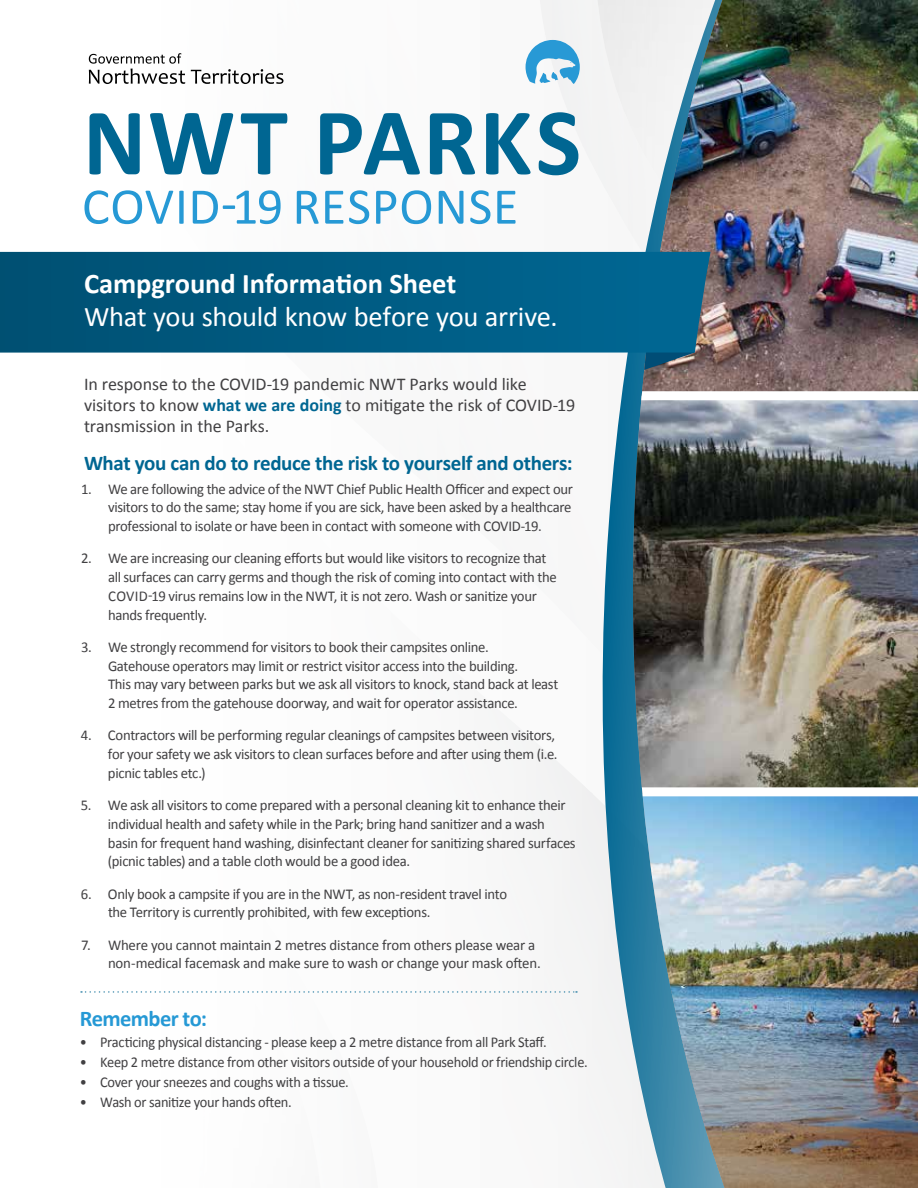
<style>
.page{position:relative;width:918px;height:1188px;background:#fff}
.page>*{position:absolute;margin:0;border:0;box-sizing:border-box;transform-origin:0 0}
.t1{font:700 96.3px "Calibri";letter-spacing:.02em;color:#006692}
.t2{font:51.9px "Calibri";letter-spacing:.01em;color:#2699d5}
.t3{font:28.5px "Calibri";letter-spacing:-.01em;color:#fff}
.t4{font:700 28.5px "Calibri";letter-spacing:-.005em;color:#fff}
.t5{font:700 22.5px "Calibri";letter-spacing:-.03em;color:#2699d5}
.t6{font:700 21px "Calibri";letter-spacing:-.02em;color:#006692}
.t7{font:18px/21px "Calibri";letter-spacing:-.005em;color:#414042}
.t8{font:15px/18.8px "Calibri";letter-spacing:-.02em;color:#414042}
.t9{font:15px "Calibri";letter-spacing:-.02em;color:#414042;scale:.96 1}
.s1{font-weight:700;color:#006692}
</style>
<div class="page">
<svg style="left:593px;top:0;width:40px;height:1188px;fill:#f3f3f3"></svg>
<svg style="left:0;top:252px;width:633px;height:101px;fill:#005a81"></svg>
<svg style="left:89px;top:53px;width:96px;height:31px"></svg>
<svg style="left:191px;top:69px;width:92px;height:15px"></svg>
<img style="left:633px;top:0;width:285px;height:1188px">
<svg style="left:81px;top:991px;width:496px;height:2px"></svg>
<svg style="left:526px;top:40px;width:54px;height:44px"></svg>
<h1 class="t1" style="left:83px;top:81px;width:500px">NWT PARKS</h1>
<h2 class="t2" style="left:82px;top:174px;width:438px">COVID-19 RESPONSE</h2>
<h3 class="t4" style="left:84px;top:266px;width:374px">Campground Information Sheet</h3>
<h3 class="t3" style="left:84px;top:299px;width:475px">What you should know before you arrive.</h3>
<p class="t7" style="left:84px;top:373px;width:493px">In response to the COVID-19 pandemic NWT Parks would like visitors to know <span class="s1">what we are doing</span> to mitigate the risk of COVID-19 transmission in the Parks.</p>
<h3 class="t6" style="left:84px;top:450px;width:490px">What you can do to reduce the risk to yourself and others:</h3>
<p class="t8" style="left:108px;top:479px;width:466px;text-align:justify;text-indent:-27px">1. We are following the advice of the NWT Chief Public Health Officer and expect our visitors to do the same; stay home if you are sick, have been asked by a healthcare professional to isolate or have been in contact with someone with COVID-19.</p>
<p class="t8" style="left:108px;top:549px;width:450px;text-indent:-27px">2. We are increasing our cleaning efforts but would like visitors to recognize that all surfaces can carry germs and though the risk of coming into contact with the COVID-19 virus remains low in the NWT, it is not zero. Wash or sanitize your hands frequently.</p>
<p class="t8" style="left:108px;top:637px;width:452px;text-indent:-27px">3. We strongly recommend for visitors to book their campsites online.<br>Gatehouse operators may limit or restrict visitor access into the building.<br>This may vary between parks but we ask all visitors to knock, stand back at least 2 metres from the gatehouse doorway, and wait for operator assistance.</p>
<p class="t8" style="left:108px;top:726px;width:451px;text-indent:-27px">4. Contractors will be performing regular cleanings of campsites between visitors, for your safety we ask visitors to clean surfaces before and after using them (i.e. picnic tables etc.)</p>
<p class="t8" style="left:108px;top:796px;width:469px;text-indent:-27px">5. We ask all visitors to come prepared with a personal cleaning kit to enhance their individual health and safety while in the Park; bring hand sanitizer and a wash basin for frequent hand washing, disinfectant cleaner for sanitizing shared surfaces (picnic tables) and a table cloth would be a good idea.</p>
<p class="t8" style="left:108px;top:884px;width:401px;text-indent:-27px">6. Only book a campsite if you are in the NWT, as non-resident travel into the Territory is currently prohibited, with few exceptions.</p>
<p class="t8" style="left:108px;top:935px;width:434px;text-indent:-27px">7. Where you cannot maintain 2 metres distance from others please wear a non-medical facemask and make sure to wash or change your mask often.</p>
<h3 class="t5" style="left:80px;top:1004px;width:129px">Remember to:</h3>
<p class="t9" style="left:80px;top:1032px;width:488px">• Practicing physical distancing - please keep a 2 metre distance from all Park Staff.</p>
<p class="t9" style="left:80px;top:1052px;width:530px">• Keep 2 metre distance from other visitors outside of your household or friendship circle.</p>
<p class="t9" style="left:80px;top:1072px;width:282px">• Cover your sneezes and coughs with a tissue.</p>
<p class="t9" style="left:80px;top:1093px;width:222px">• Wash or sanitize your hands often.</p>
</div>
